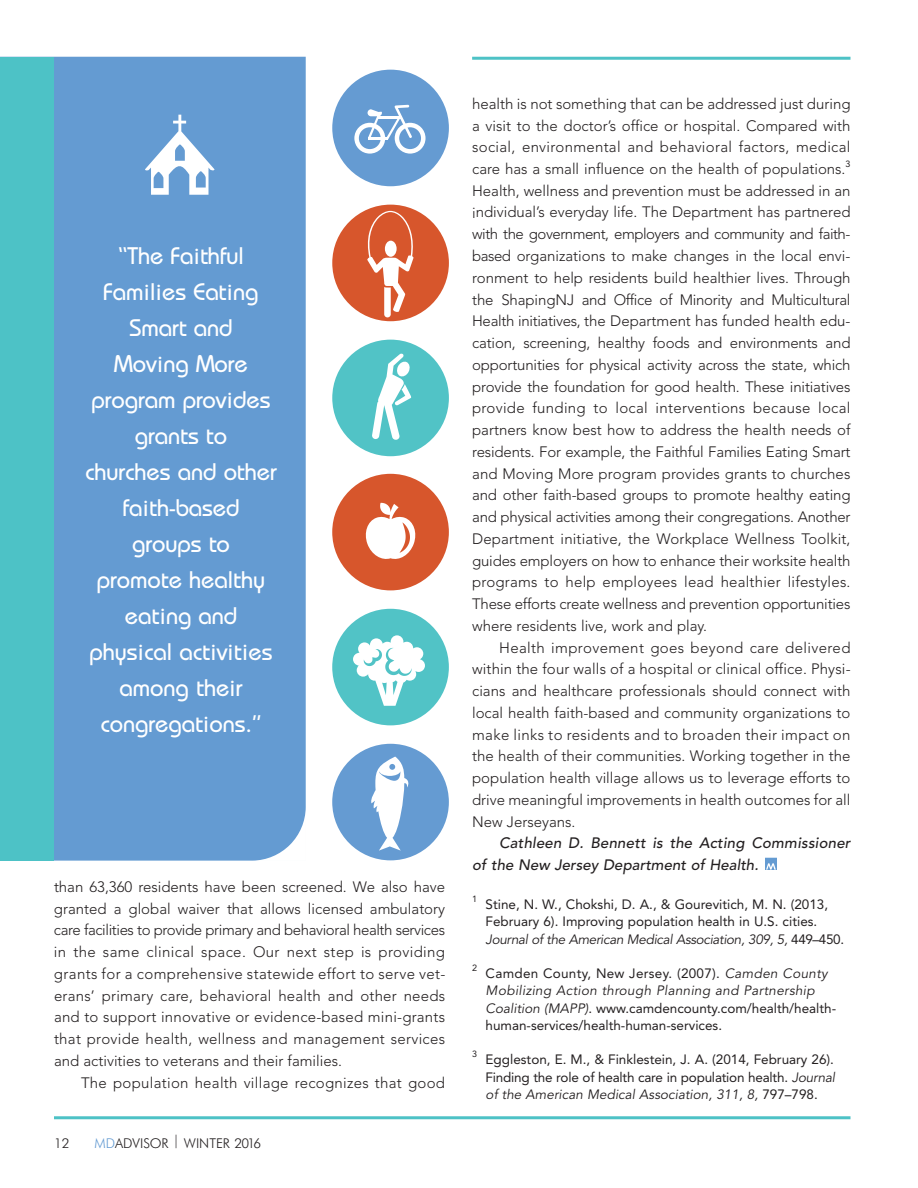
<style>
.page{position:relative;width:918px;height:1188px;background:#fff}
.page>*{position:absolute;margin:0;border:0;box-sizing:border-box;transform-origin:0 0}
.t1{font:500 24px/36px "Bauhaus";color:#fff;text-align:center}
.t2{font:300 15px/21.8px "Avenir";color:#231f20;text-align:justify}
.t3{font:italic 500 15px/21.8px "Avenir";letter-spacing:.01em;color:#231f20}
.t4{font:300 15px "Avenir";letter-spacing:.02em;color:#231f20}
.t5{font:13.5px/17.2px "Avenir";color:#231f20}
.t6{font:300 13.5px "Futura BT";color:#231f20}
.t7{font:9px "Avenir";color:#231f20}
.s1{color:#649bd2}
.s2{font-style:italic}
</style>
<div class="page">
<svg style="left:765px;top:858px;width:12px;height:12px"></svg>
<div style="left:332px;top:474px;width:117px;height:116px;background:#d7562c;border-radius:50%"></div>
<div style="left:332px;top:609px;width:117px;height:116px;background:#51c3c6;border-radius:50%"></div>
<div style="left:332px;top:744px;width:117px;height:116px;background:#659bd2;border-radius:50%"></div>
<svg style="left:353px;top:635px;width:72px;height:71px"></svg>
<svg style="left:365px;top:503px;width:51px;height:56px"></svg>
<svg style="left:371px;top:757px;width:38px;height:94px"></svg>
<div style="left:332px;top:70px;width:117px;height:116px;background:#659bd2;border-radius:50%"></div>
<div style="left:332px;top:205px;width:117px;height:116px;background:#d7562c;border-radius:50%"></div>
<div style="left:332px;top:340px;width:117px;height:116px;background:#51c3c6;border-radius:50%"></div>
<svg style="left:372px;top:353px;width:39px;height:87px"></svg>
<svg style="left:367px;top:211px;width:47px;height:106px"></svg>
<svg style="left:354px;top:105px;width:72px;height:49px"></svg>
<div style="left:54px;top:57px;width:252px;height:804px;background:#649bd2"></div>
<svg style="left:145px;top:115px;width:70px;height:80px"></svg>
<div style="left:0;top:57px;width:54px;height:804px;background:#4dc2c6"></div>
<hr style="left:472px;top:57px;width:378px;height:3px;background:#4dc2c6">
<hr style="left:54px;top:1116px;width:796px;height:3px;background:#4dc2c6">
<h1 class="t1" style="left:85px;top:240px;width:193px">“The Faithful<br>Families Eating<br>Smart and<br>Moving More program provides grants to<br>churches and other faith-based groups to<br>promote healthy eating and physical activities among their congregations.”</h1>
<p class="t2" style="left:54px;top:877px;width:393px">than 63,360 residents have been screened. We also have granted a global waiver that allows licensed ambulatory care facilities to provide primary and behavioral health services in the same clinical space. Our next step is providing grants for a comprehensive statewide effort to serve vet&shy;erans’ primary care, behavioral health and other needs and to support innovative or evidence-based mini-grants that provide health, wellness and management services and activities to veterans and their families.</p>
<p class="t4" style="left:81px;top:1076px;width:366px">The population health village recognizes that good</p>
<p class="t6" style="left:54px;top:1137px;width:17px">12</p>
<p class="t6" style="left:94px;top:1137px;width:168px"><span class="s1">MD</span>ADVISOR | WINTER 2016</p>
<p class="t2" style="left:472px;top:94px;width:380px">health is not something that can be addressed just during a visit to the doctor’s office or hospital. Compared with social, environmental and behavioral factors, medical care has a small influence on the health of populations.</p>
<p class="t7" style="left:846px;top:160px;width:7px">3</p>
<p class="t2" style="left:472px;top:181px;width:380px">Health, wellness and prevention must be addressed in an individual’s everyday life. The Department has partnered with the government, employers and community and faith&shy;based organizations to make changes in the local envi&shy;ronment to help residents build healthier lives. Through the ShapingNJ and Office of Minority and Multicultural Health initiatives, the Department has funded health edu&shy;cation, screening, healthy foods and environments and opportunities for physical activity across the state, which provide the foundation for good health. These initiatives provide funding to local interventions because local partners know best how to address the health needs of residents. For example, the Faithful Families Eating Smart and Moving More program provides grants to churches and other faith-based groups to promote healthy eating and physical activities among their congregations. Another Department initiative, the Workplace Wellness Toolkit, guides employers on how to enhance their worksite health programs to help employees lead healthier lifestyles.<br>These efforts create wellness and prevention opportunities where residents live, work and play.</p>
<p class="t2" style="left:472px;top:638px;width:380px;text-indent:27px">Health improvement goes beyond care delivered within the four walls of a hospital or clinical office. Physi&shy;cians and healthcare professionals should connect with local health faith-based and community organizations to make links to residents and to broaden their impact on the health of their communities. Working together in the population health village allows us to leverage efforts to drive meaningful improvements in health outcomes for all New Jerseyans.</p>
<p class="t3" style="left:472px;top:833px;width:380px;text-indent:27px">Cathleen D. Bennett is the Acting Commissioner of the New Jersey Department of Health.</p>
<p class="t7" style="left:472px;top:895px;width:7px">1</p>
<p class="t5" style="left:486px;top:897px;width:360px">Stine, N. W., Chokshi, D. A., &amp; Gourevitich, M. N. (2013,<br>February 6). Improving population health in U.S. cities.<br><span class="s2">Journal of the American Medical Association, 309, 5,</span> 449–450.</p>
<p class="t7" style="left:472px;top:964px;width:7px">2</p>
<p class="t5" style="left:486px;top:966px;width:352px">Camden County, New Jersey. (2007). <span class="s2">Camden County Mobilizing Action through Planning and Partnership Coalition (MAPP)</span>. www.camdencounty.com/health/health&shy;human-services/health-human-services.</p>
<p class="t7" style="left:472px;top:1050px;width:7px">3</p>
<p class="t5" style="left:486px;top:1052px;width:351px;text-align:justify">Eggleston, E. M., &amp; Finklestein, J. A. (2014, February 26).<br>Finding the role of health care in population health. <span class="s2">Journal of the American Medical Association, 311, 8,</span> 797–798.</p>
</div>
